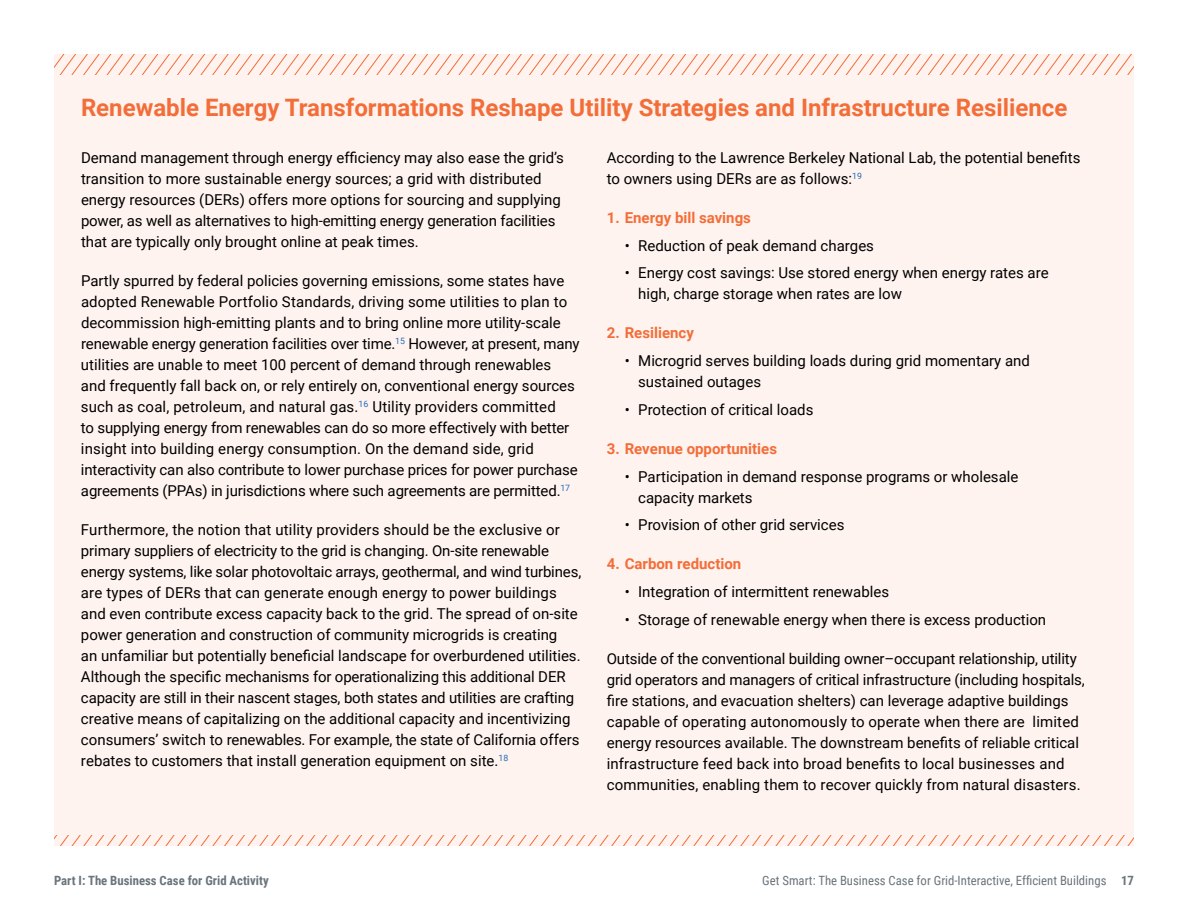
<style>
.page{position:relative;width:1188px;height:918px;background:#fff}
.page>*{position:absolute;margin:0;border:0;box-sizing:border-box;transform-origin:0 0}
.t1{font:700 24px "Roboto";color:#f36d38}
.t2{font:15px/21px "Roboto";color:#000}
.t3{font:700 15px "Roboto";color:#f36d38}
.t4{font:12.75px "Roboto Condensed";color:#6a747b}
.t5{font:700 12.75px "Roboto Condensed";color:#6a747b}
.s1{font-weight:700}
</style>
<div class="page">
<div style="left:54px;top:54px;width:1080px;height:792px;background:#fef3ef"></div>
<svg style="left:54px;top:54px;width:1080px;height:21px"></svg>
<svg style="left:54px;top:836px;width:1080px;height:10px"></svg>
<h1 class="t1" style="left:81px;top:90px;width:988px">Renewable Energy Transformations Reshape Utility Strategies and Infrastructure Resilience</h1>
<p class="t2" style="left:81px;top:146px;width:484px">Demand management through energy efficiency may also ease the grid’s transition to more sustainable energy sources; a grid with distributed energy resources (DERs) offers more options for sourcing and supplying power, as well as alternatives to high-emitting energy generation facilities that are typically only brought online at peak times.</p>
<p class="t2" style="left:81px;top:269px;width:500px">Partly spurred by federal policies governing emissions, some states have adopted Renewable Portfolio Standards, driving some utilities to plan to decommission high-emitting plants and to bring online more utility-scale renewable energy generation facilities over time.<sup>15</sup> However, at present, many utilities are unable to meet 100 percent of demand through renewables and frequently fall back on, or rely entirely on, conventional energy sources such as coal, petroleum, and natural gas.<sup>16</sup> Utility providers committed<br>to supplying energy from renewables can do so more effectively with better insight into building energy consumption. On the demand side, grid interactivity can also contribute to lower purchase prices for power purchase agreements (PPAs) in jurisdictions where such agreements are permitted.<sup>17</sup></p>
<p class="t2" style="left:81px;top:518px;width:502px">Furthermore, the notion that utility providers should be the exclusive or primary suppliers of electricity to the grid is changing. On-site renewable energy systems, like solar photovoltaic arrays, geothermal, and wind turbines, are types of DERs that can generate enough energy to power buildings and even contribute excess capacity back to the grid. The spread of on-site power generation and construction of community microgrids is creating<br>an unfamiliar but potentially beneficial landscape for overburdened utilities.<br>Although the specific mechanisms for operationalizing this additional DER capacity are still in their nascent stages, both states and utilities are crafting creative means of capitalizing on the additional capacity and incentivizing consumers’ switch to renewables. For example, the state of California offers rebates to customers that install generation equipment on site.<sup>18</sup></p>
<p class="t2" style="left:607px;top:146px;width:475px">According to the Lawrence Berkeley National Lab, the potential benefits to owners using DERs are as follows:<sup>19</sup></p>
<p class="t3" style="left:607px;top:207px;width:146px">1. Energy bill savings</p>
<p class="t2" style="left:625px;top:234px;width:251px">• Reduction of peak demand charges</p>
<p class="t2" style="left:638px;top:262px;width:412px;text-indent:-13px">• Energy cost savings: Use stored energy when energy rates are high, charge storage when rates are low</p>
<p class="t3" style="left:607px;top:322px;width:89px">2. Resiliency</p>
<p class="t2" style="left:638px;top:350px;width:393px;text-indent:-13px">• Microgrid serves building loads during grid momentary and sustained outages</p>
<p class="t2" style="left:625px;top:398px;width:190px">• Protection of critical loads</p>
<p class="t3" style="left:607px;top:438px;width:172px">3. Revenue opportunities</p>
<p class="t2" style="left:638px;top:465px;width:382px;text-indent:-13px">• Participation in demand response programs or wholesale capacity markets</p>
<p class="t2" style="left:625px;top:514px;width:221px">• Provision of other grid services</p>
<p class="t3" style="left:607px;top:553px;width:136px">4. Carbon reduction</p>
<p class="t2" style="left:625px;top:581px;width:266px">• Integration of intermittent renewables</p>
<p class="t2" style="left:625px;top:608px;width:423px">• Storage of renewable energy when there is excess production</p>
<p class="t2" style="left:607px;top:647px;width:480px">Outside of the conventional building owner–occupant relationship, utility grid operators and managers of critical infrastructure (including hospitals, fire stations, and evacuation shelters) can leverage adaptive buildings capable of operating autonomously to operate when there are limited energy resources available. The downstream benefits of reliable critical infrastructure feed back into broad benefits to local businesses and communities, enabling them to recover quickly from natural disasters.</p>
<p class="t5" style="left:54px;top:872px;width:216px">Part I: The Business Case for Grid Activity</p>
<p class="t4" style="left:762px;top:872px;width:373px">Get Smart: The Business Case for Grid-Interactive, Efficient Buildings <span class="s1">17</span></p>
</div>
